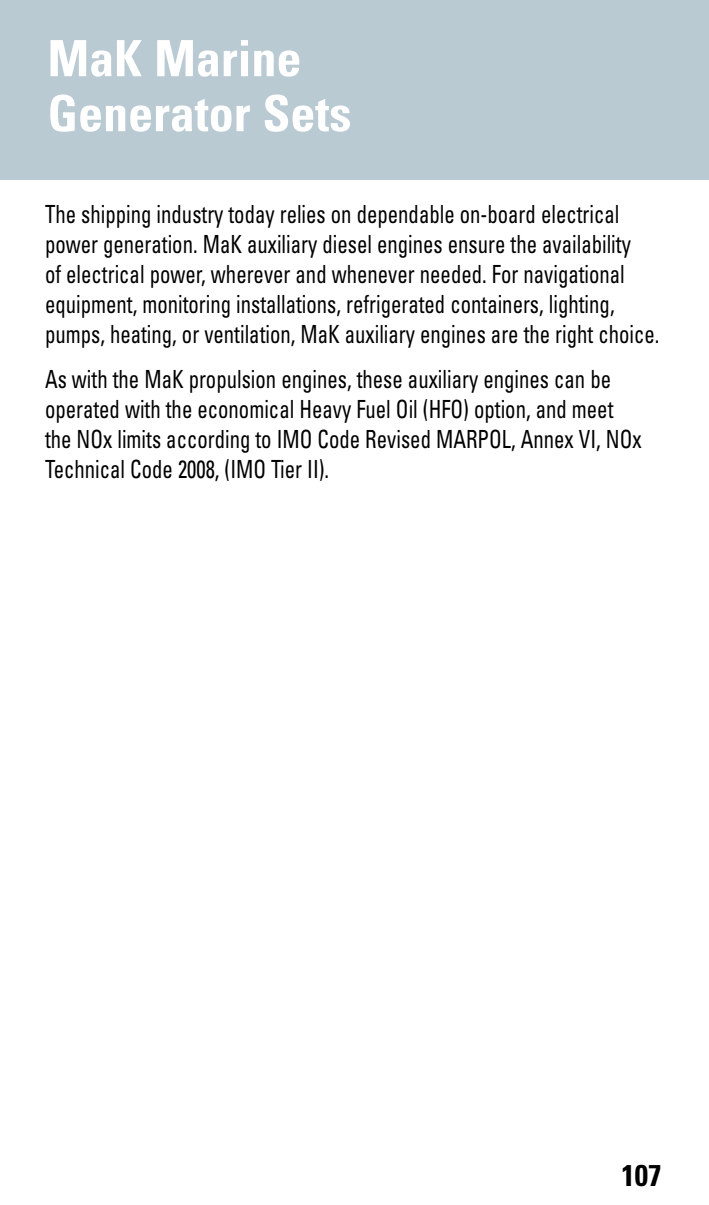
<style>
.page{position:relative;width:709px;height:1205px;background:#fff}
.page>*{position:absolute;margin:0;border:0;box-sizing:border-box;transform-origin:0 0}
.t1{font:700 condensed 50px/55px "Univers";color:#fff}
.t2{font:700 condensed 30px "Univers";color:#000}
.t3{font:condensed 25px/30px "Univers";color:#000;scale:.83 1}
</style>
<div class="page">
<div style="left:0;top:0;width:709px;height:179px;background:#bacad3"></div>
<h1 class="t1" style="left:48px;top:31px;width:305px">MaK Marine<br>Generator Sets</h1>
<p class="t3" style="left:45px;top:198px;width:742px">The shipping industry today relies on dependable on-board electrical power generation. MaK auxiliary diesel engines ensure the availability<br>of electrical power, wherever and whenever needed. For navigational equipment, monitoring installations, refrigerated containers, lighting, pumps, heating, or ventilation, MaK auxiliary engines are the right choice.</p>
<p class="t3" style="left:45px;top:363px;width:720px">As with the MaK propulsion engines, these auxiliary engines can be operated with the economical Heavy Fuel Oil (HFO) option, and meet the NOx limits according to IMO Code Revised MARPOL, Annex VI, NOx Technical Code 2008, (IMO Tier II).</p>
<p class="t2" style="left:621px;top:1157px;width:41px">107</p>
</div>
